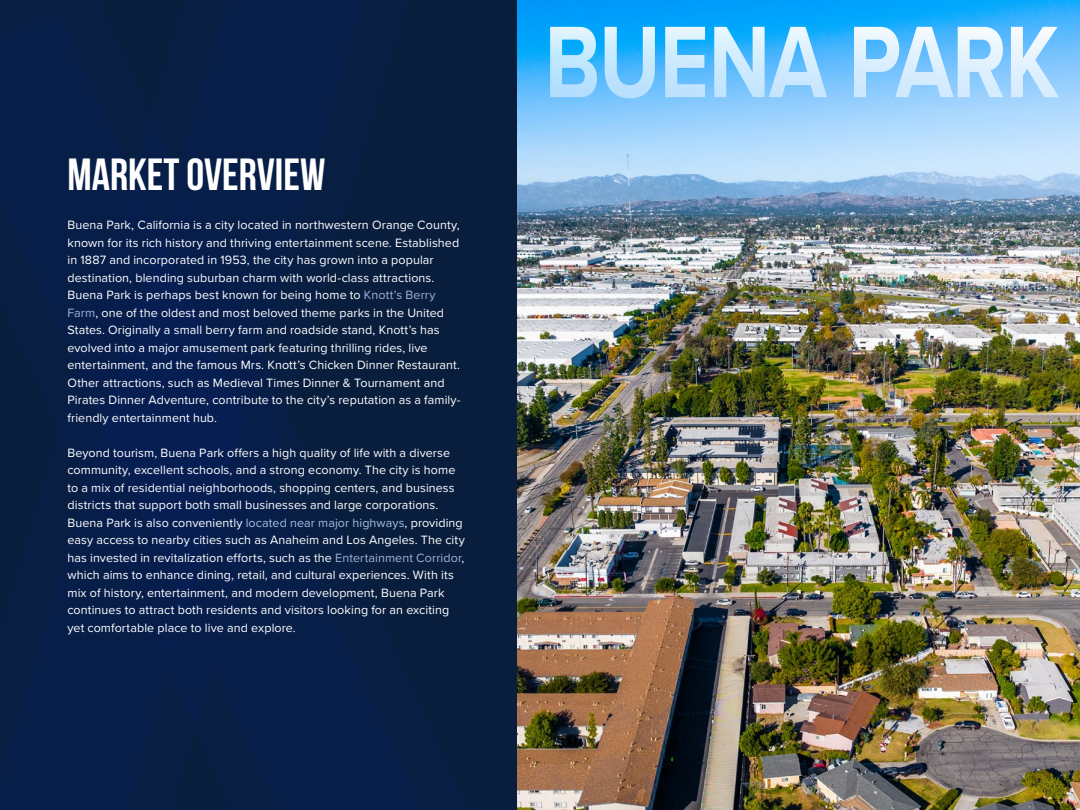
<style>
.page{position:relative;width:1080px;height:810px;background:#fff}
.page>*{position:absolute;margin:0;border:0;box-sizing:border-box;transform-origin:0 0}
.t1{font:700 105.5px "Proxima Nova";letter-spacing:-.01em;color:#fff;scale:.8 1}
.t2{font:700 45px "Bebas Neue";color:#fff}
.t3{font:12.5px/17.5px "Proxima Nova";letter-spacing:.005em;color:#fff}
.s1{color:#9eb0da}
.s2{color:#a5bde3}
.s3{color:#a0b1da}
</style>
<div class="page">
<img style="left:518px;top:0;width:562px;height:810px">
<div style="left:429px;top:0;width:88px;height:810px;background:#091e3d"></div>
<div style="left:429px;top:12px;width:64px;height:798px;background:#091e3d"></div>
<div style="left:379px;top:0;width:50px;height:810px;background:#091e3d"></div>
<svg style="left:0;top:0;width:379px;height:810px;background:#071e46"></svg>
<h2 class="t2" style="left:67px;top:150px;width:259px">MARKET OVERVIEW</h2>
<p class="t3" style="left:68px;top:216px;width:395px">Buena Park, California is a city located in northwestern Orange County, known for its rich history and thriving entertainment scene. Established in 1887 and incorporated in 1953, the city has grown into a popular destination, blending suburban charm with world-class attractions.<br>Buena Park is perhaps best known for being home to <span class="s1">Knott’s Berry Farm</span>, one of the oldest and most beloved theme parks in the United States. Originally a small berry farm and roadside stand, Knott’s has evolved into a major amusement park featuring thrilling rides, live entertainment, and the famous Mrs. Knott’s Chicken Dinner Restaurant.<br>Other attractions, such as Medieval Times Dinner &amp; Tournament and Pirates Dinner Adventure, contribute to the city’s reputation as a family&shy;friendly entertainment hub.</p>
<p class="t3" style="left:68px;top:443px;width:399px">Beyond tourism, Buena Park offers a high quality of life with a diverse community, excellent schools, and a strong economy. The city is home to a mix of residential neighborhoods, shopping centers, and business districts that support both small businesses and large corporations.<br>Buena Park is also conveniently <span class="s2">located near major highways</span>, providing easy access to nearby cities such as Anaheim and Los Angeles. The city has invested in revitalization efforts, such as the <span class="s3">Entertainment Corridor</span>, which aims to enhance dining, retail, and cultural experiences. With its mix of history, entertainment, and modern development, Buena Park continues to attract both residents and visitors looking for an exciting yet comfortable place to live and explore.</p>
<h1 class="t1" style="left:545px;top:-17px;width:645px">BUENA PARK</h1>
</div>
